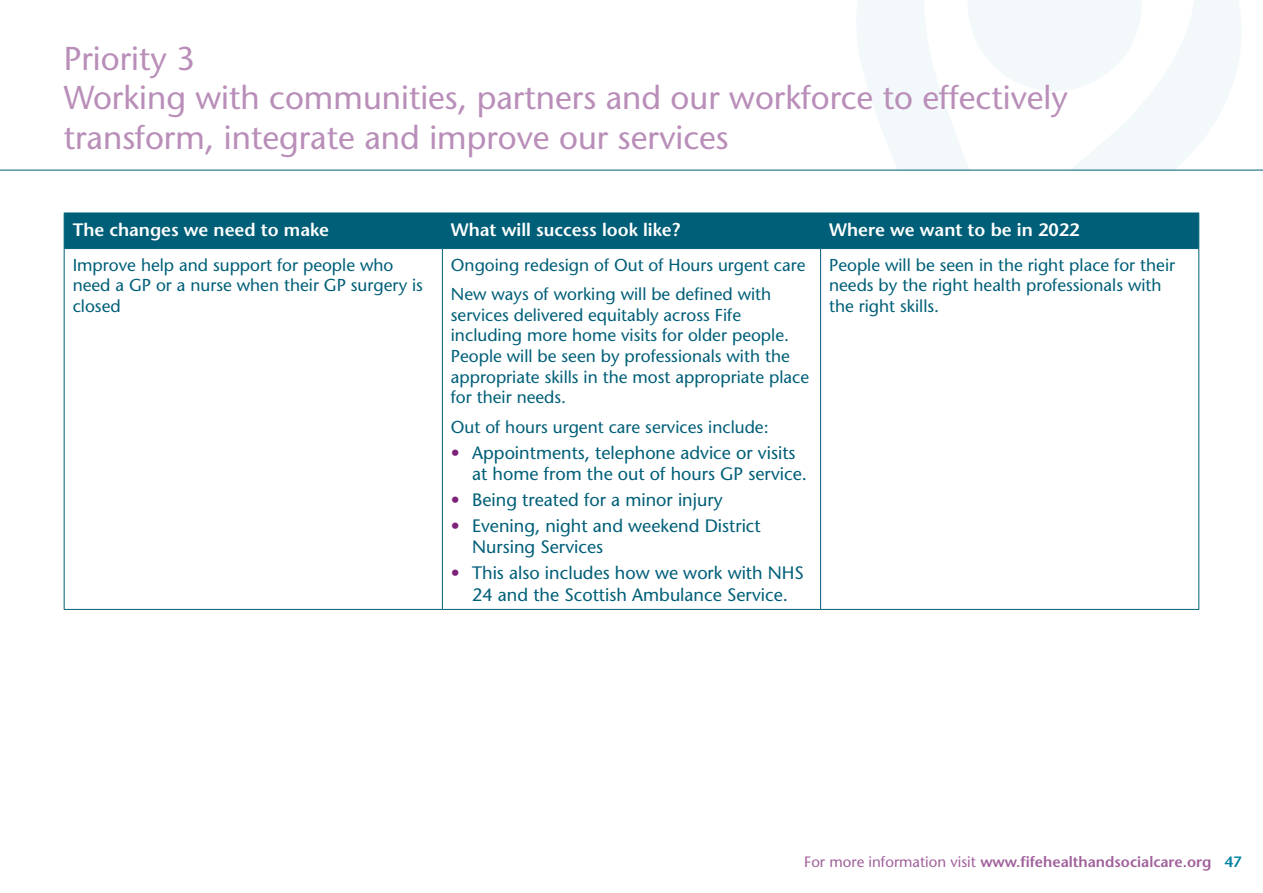
<style>
.page{position:relative;width:1263px;height:893px;background:#fff}
.page>*{position:absolute;margin:0;border:0;box-sizing:border-box;transform-origin:0 0}
.Priority_heading{font:33px/39.6px "Stone Sans";color:#b98eb9}
.t1{font:18px/21.6px "Stone Sans";color:#005f78}
.priority_table_heade{font:600 18px "Stone Sans";color:#fff}
.priority_table_text{font:17.25px/20.7px "Stone Sans";color:#005f78}
.t2{font:600 15px "Stone Sans";color:#a0619b}
.s1{color:#7d2278}
.s2{font-weight:400}
.s3{color:#0083a5}
</style>
<div class="page">
<svg style="left:1151px;top:0;width:112px;height:170px;fill:#f3f9fa"></svg>
<svg style="left:843px;top:0;width:308px;height:170px"></svg>
<hr style="left:0;top:170px;width:1263px;height:1px;background:#005f78">
<div style="left:65px;top:214px;width:1133px;height:34px;background:#005f78"></div>
<svg style="left:65px;top:249px;width:1133px;height:360px"></svg>
<hr style="left:442px;top:213px;width:1px;height:35px;background:#005f78">
<hr style="left:820px;top:213px;width:1px;height:35px;background:#005f78">
<hr style="left:442px;top:249px;width:1px;height:360px;background:#005f78">
<hr style="left:820px;top:249px;width:1px;height:360px;background:#005f78">
<hr style="left:64px;top:609px;width:378px;height:1px;background:#005f78">
<hr style="left:442px;top:609px;width:379px;height:1px;background:#005f78">
<hr style="left:821px;top:609px;width:378px;height:1px;background:#005f78">
<hr style="left:64px;top:249px;width:1px;height:360px;background:#005f78">
<hr style="left:1198px;top:249px;width:1px;height:360px;background:#005f78">
<hr style="left:64px;top:213px;width:378px;height:1px;background:#005f78">
<hr style="left:64px;top:213px;width:1px;height:35px;background:#005f78">
<hr style="left:442px;top:213px;width:379px;height:1px;background:#005f78">
<hr style="left:821px;top:213px;width:378px;height:1px;background:#005f78">
<hr style="left:1198px;top:213px;width:1px;height:35px;background:#005f78">
<hr style="left:64px;top:248px;width:378px;height:1px;background:#005f78">
<hr style="left:442px;top:248px;width:379px;height:1px;background:#005f78">
<hr style="left:821px;top:248px;width:378px;height:1px;background:#005f78">
<p class="Priority_heading" style="left:64px;top:38px;width:1005px">Priority 3<br>Working with communities, partners and our workforce to effectively transform, integrate and improve our services</p>
<p class="priority_table_heade" style="left:73px;top:218px;width:258px">The changes we need to make</p>
<p class="priority_table_heade" style="left:451px;top:218px;width:231px">What will success look like?</p>
<p class="priority_table_heade" style="left:829px;top:218px;width:252px">Where we want to be in 2022</p>
<p class="priority_table_text" style="left:73px;top:254px;width:352px">Improve help and support for people who need a GP or a nurse when their GP surgery is closed</p>
<p class="priority_table_text" style="left:451px;top:254px;width:356px">Ongoing redesign of Out of Hours urgent care</p>
<p class="priority_table_text" style="left:829px;top:254px;width:348px">People will be seen in the right place for their needs by the right health professionals with the right skills.</p>
<p class="priority_table_text" style="left:451px;top:283px;width:360px">New ways of working will be defined with services delivered equitably across Fife including more home visits for older people.<br>People will be seen by professionals with the appropriate skills in the most appropriate place for their needs.</p>
<p class="priority_table_text" style="left:451px;top:416px;width:319px">Out of hours urgent care services include:</p>
<p class="t1" style="left:472px;top:441px;width:336px;text-indent:-21px"><span class="s1">•</span> Appointments, telephone advice or visits at home from the out of hours GP service.</p>
<p class="t1" style="left:451px;top:489px;width:273px"><span class="s1">•</span> Being treated for a minor injury</p>
<p class="t1" style="left:472px;top:515px;width:290px;text-indent:-21px"><span class="s1">•</span> Evening, night and weekend District<br>Nursing Services</p>
<p class="t1" style="left:451px;top:562px;width:355px;text-align:center"><span class="s1">•</span> This also includes how we work with NHS<br>24 and the Scottish Ambulance Service.</p>
<p class="t2" style="left:804px;top:852px;width:439px"><span class="s2">For more information visit</span> www.fifehealthandsocialcare.org <span class="s3">47</span></p>
</div>
